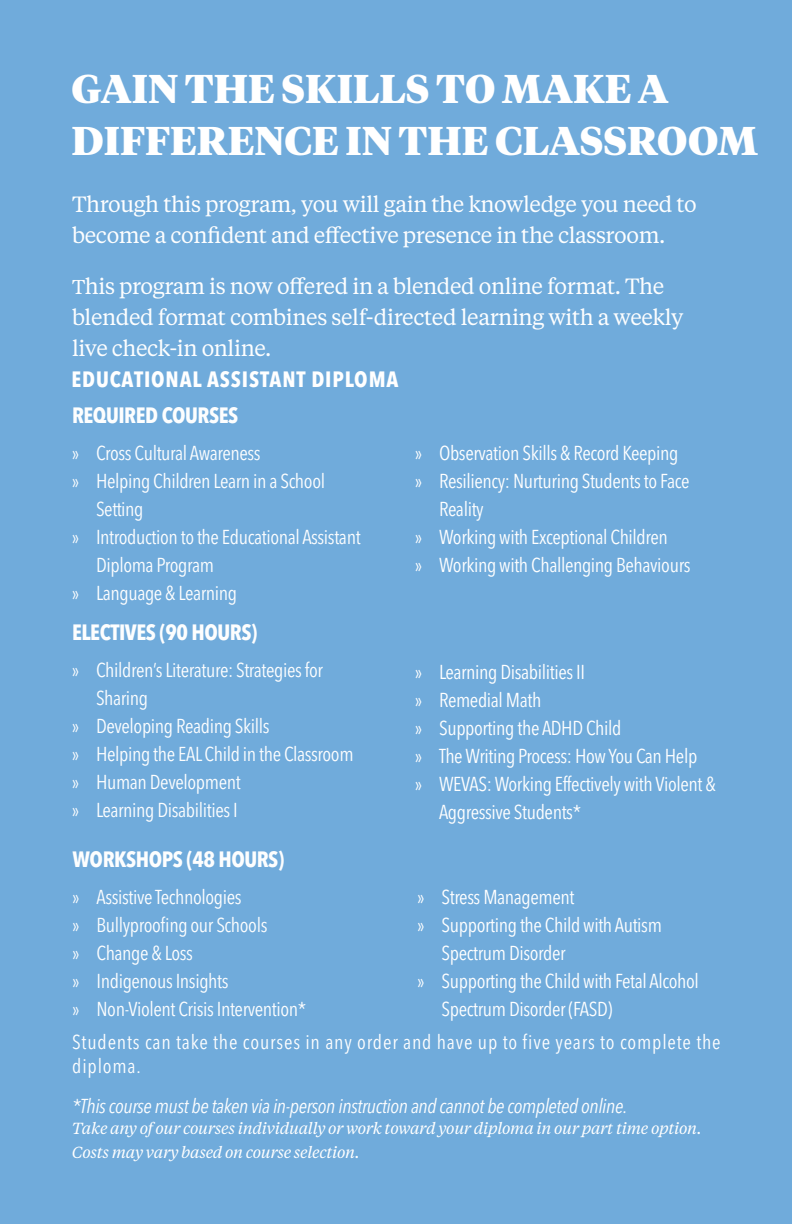
<style>
.page{position:relative;width:792px;height:1224px;background:#70abdb}
.page>*{position:absolute;margin:0;border:0;box-sizing:border-box;transform-origin:0 0}
.Inside_title{font:900 40px/52px "Tiempos Headline";color:#fff}
.t1{font:22px/31px "Tiempos Text";letter-spacing:-.02em;color:#fff}
.Subhead_-_Align_Left{font:700 condensed 22px "Avenir Next LT Pro";letter-spacing:-.02em;color:#fff}
.Subhead_-_Align_Left-2{font:700 condensed 22px "Avenir Next LT Pro";letter-spacing:.04em;color:#fff}
.t2{font:condensed 20px/28px "Avenir Next LT Pro";letter-spacing:-.02em;color:#fff}
.t3{font:condensed 20px/24px "Avenir Next LT Pro";letter-spacing:.04em;color:#fff}
.t4{font:italic condensed 20px "Avenir Next LT Pro";letter-spacing:-.02em;color:#fff}
.Small_print{font:italic 16px/24px "Tiempos Text";letter-spacing:-.02em;color:#fff}
.s1{font-size:20px}
</style>
<div class="page">
<p class="Inside_title" style="left:71px;top:61px;width:688px">GAIN THE SKILLS TO MAKE A<br>DIFFERENCE IN THE CLASSROOM</p>
<p class="t1" style="left:72px;top:188px;width:626px">Through this program, you will gain the knowledge you need to become a confident and effective presence in the classroom.</p>
<p class="t1" style="left:72px;top:270px;width:613px"><span class="s1">T</span>his program is now offered in a blended online format. The blended format combines self-directed learning with a weekly live check-in online.</p>
<p class="Subhead_-_Align_Left-2" style="left:71px;top:366px;width:329px">EDUCATIONAL ASSISTANT DIPLOMA</p>
<p class="Subhead_-_Align_Left" style="left:72px;top:402px;width:168px">REQUIRED COURSES</p>
<p class="t2" style="left:72px;top:439px;width:190px">» Cross Cultural Awareness</p>
<p class="t2" style="left:72px;top:467px;width:255px">» Helping Children Learn in a School</p>
<p class="t2" style="left:96px;top:495px;width:49px">Setting</p>
<p class="t2" style="left:72px;top:523px;width:290px">» Introduction to the Educational Assistant</p>
<p class="t2" style="left:96px;top:551px;width:120px">Diploma Program</p>
<p class="t2" style="left:72px;top:579px;width:167px">» Language &amp; Learning</p>
<p class="Subhead_-_Align_Left" style="left:72px;top:619px;width:187px">ELECTIVES (90 HOURS)</p>
<p class="t2" style="left:72px;top:656px;width:253px">» Children’s Literature: Strategies for</p>
<p class="t2" style="left:96px;top:684px;width:54px">Sharing</p>
<p class="t2" style="left:72px;top:712px;width:199px">» Developing Reading Skills</p>
<p class="t2" style="left:72px;top:740px;width:283px">» Helping the EAL Child in the Classroom</p>
<p class="t2" style="left:72px;top:768px;width:170px">» Human Development</p>
<p class="t2" style="left:72px;top:796px;width:167px">» Learning Disabilities I</p>
<p class="t2" style="left:415px;top:439px;width:265px">» Observation Skills &amp; Record Keeping</p>
<p class="t2" style="left:439px;top:467px;width:252px;text-indent:-24px">» Resiliency: Nurturing Students to Face<br>Reality</p>
<p class="t2" style="left:415px;top:523px;width:254px">» Working with Exceptional Children</p>
<p class="t2" style="left:415px;top:551px;width:277px">» Working with Challenging Behaviours</p>
<p class="t2" style="left:415px;top:658px;width:172px">» Learning Disabilities II</p>
<p class="t2" style="left:415px;top:686px;width:128px">» Remedial Math</p>
<p class="t2" style="left:415px;top:714px;width:208px">» Supporting the ADHD Child</p>
<p class="t2" style="left:415px;top:742px;width:284px">» The Writing Process: How You Can Help</p>
<p class="t2" style="left:439px;top:770px;width:278px;text-indent:-24px">» WEVAS: Working Effectively with Violent &amp;<br>Aggressive Students*</p>
<p class="Subhead_-_Align_Left" style="left:73px;top:846px;width:213px">WORKSHOPS (48 HOURS)</p>
<p class="t2" style="left:73px;top:883px;width:235px">» Assistive Technologies<br>» Bullyproofing our Schools<br>» Change &amp; Loss<br>» Indigenous Insights<br>» Non-Violent Crisis Intervention*</p>
<p class="t2" style="left:418px;top:883px;width:158px">» Stress Management</p>
<p class="t2" style="left:442px;top:911px;width:222px;text-indent:-24px">» Supporting the Child with Autism<br>Spectrum Disorder</p>
<p class="t2" style="left:442px;top:967px;width:259px;text-indent:-24px">» Supporting the Child with Fetal Alcohol<br>Spectrum Disorder (FASD)</p>
<p class="t3" style="left:72px;top:1030px;width:650px">Students can take the courses in any order and have up to five years to complete the diploma.</p>
<p class="t4" style="left:72px;top:1094px;width:557px">*This course must be taken via in-person instruction and cannot be completed online.</p>
<p class="Small_print" style="left:72px;top:1116px;width:632px">Take any of our courses individually or work toward your diploma in our part time option.<br>Costs may vary based on course selection.</p>
</div>
